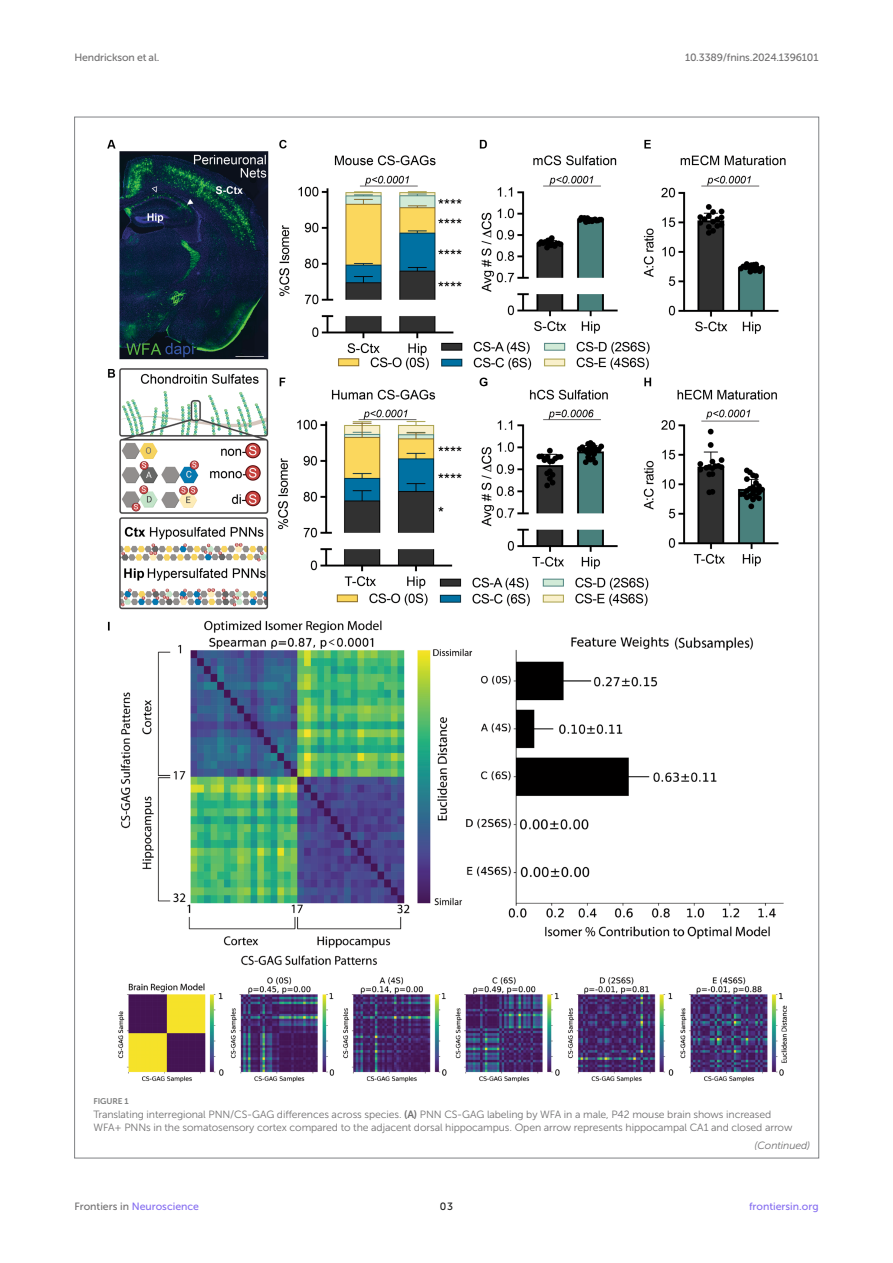
<style>
.page{position:relative;width:893px;height:1263px;background:#fff}
.page>*{position:absolute;margin:0;border:0;box-sizing:border-box;transform-origin:0 0}
.FIG_LEG{font:10.5px/13.5px "Museo Sans 300";letter-spacing:-.01em;color:#706f70}
.t1{font:10.5px "Museo Sans 500";letter-spacing:-.015em;color:#706f70}
.t2{font:10.5px "Museo Sans 500";color:#856df0}
.FIG_Continued{font:italic 10.5px "Museo Sans 300";letter-spacing:-.01em;color:#706f70}
.t3{font:10.5px "Museo Sans 500";color:#1b1c1b}
.FIG_HD{font:8.25px "Museo Sans 700";letter-spacing:-.01em;color:#7e7f7f}
.s1{font-family:"Museo Sans 700"}
.s2{color:#706f70}
</style>
<div class="page">
<img style="left:107px;top:139px;width:680px;height:944px">
<p class="t1" style="left:74px;top:51px;width:86px">Hendrickson et al.</p>
<p class="t1" style="left:685px;top:51px;width:135px">10.3389/fnins.2024.1396101</p>
<p class="FIG_HD" style="left:94px;top:1097px;width:37px">FIGURE 1</p>
<p class="FIG_LEG" style="left:94px;top:1107px;width:700px">Translating interregional PNN/CS-GAG differences across species. <span class="s1">(A)</span> PNN CS-GAG labeling by WFA in a male, P42 mouse brain shows increased<br>WFA+ PNNs in the somatosensory cortex compared to the adjacent dorsal hippocampus. Open arrow represents hippocampal CA1 and closed arrow</p>
<p class="FIG_Continued" style="left:754px;top:1140px;width:57px">(Continued)</p>
<p class="t2" style="left:74px;top:1200px;width:126px"><span class="s2">Frontiers in</span> Neuroscience</p>
<p class="t3" style="left:440px;top:1200px;width:15px">03</p>
<p class="t2" style="left:749px;top:1200px;width:71px">frontiersin.org</p>
</div>
